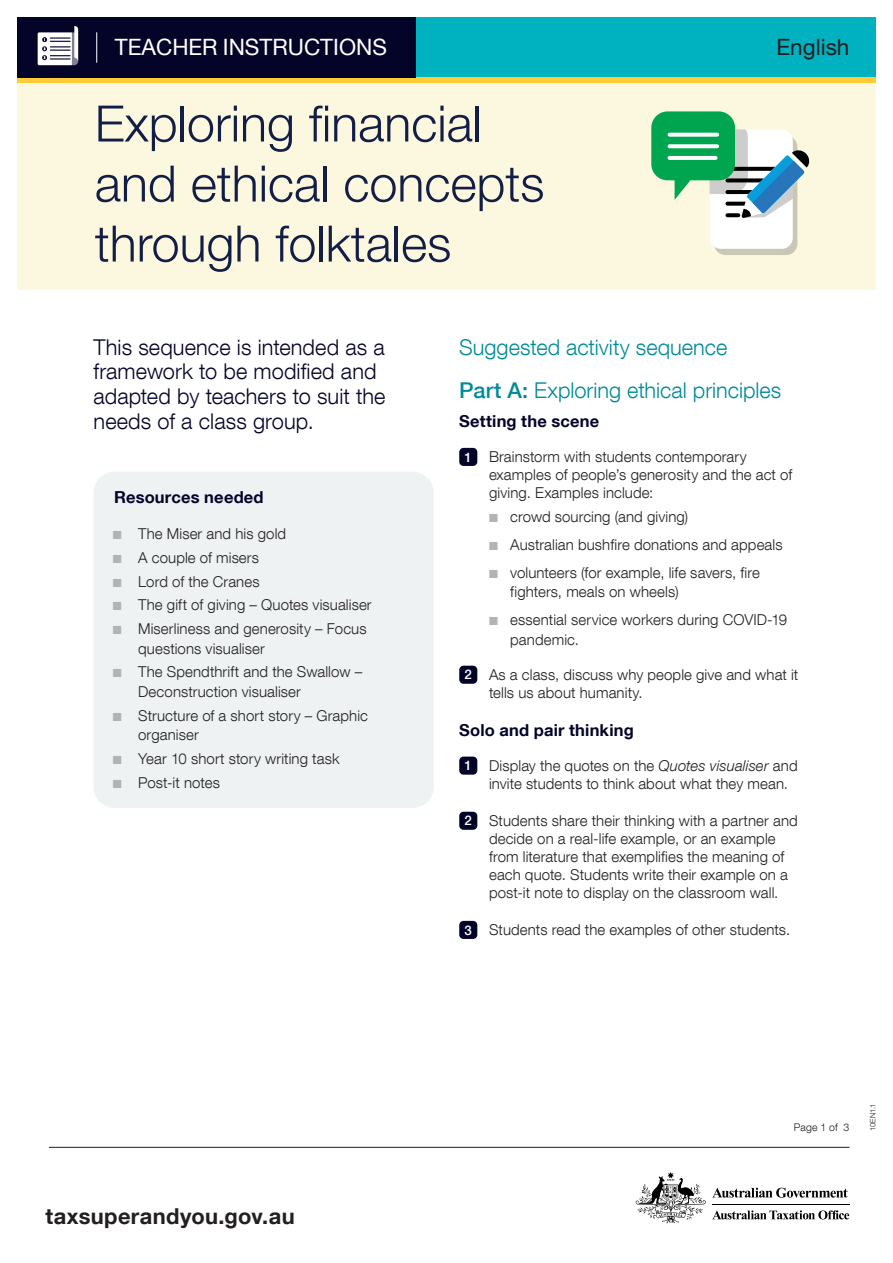
<style>
.page{position:relative;width:893px;height:1263px;background:#fff}
.page>*{position:absolute;margin:0;border:0;box-sizing:border-box;transform-origin:0 0}
.t1{font:300 50.25px/60px "Helvetica Neue LT Com";color:#121e45}
.t2{font:22.5px "Helvetica Neue LT Com";color:#fff}
.t3{font:22.5px "Helvetica Neue LT Com";color:#231f20}
.t4{font:700 21.9px "Helvetica Neue LT Com";letter-spacing:.015em;color:#231f20}
.t5{font:300 21.75px/24.8px "Helvetica Neue LT Com";letter-spacing:.005em;color:#040429}
.t6{font:300 21.75px/43.2px "Helvetica Neue LT Com";color:#008b99}
.t7{font:700 16.5px "Helvetica Neue LT Com";letter-spacing:.01em;color:#040429}
.t8{font:300 15px/18px "Helvetica Neue LT Com";letter-spacing:.005em;color:#231f20}
.t9{font:300 10.5px "Helvetica Neue LT Com";letter-spacing:.01em;color:#231f20}
.t10{font:300 7.5px "Helvetica Neue LT Com";letter-spacing:-.005em;color:#231f20}
.s1{color:#b2b3b7}
.s2{font-weight:500}
.s3{font-weight:500;font-size:13.2px;color:#fff}
.s4{font-style:italic}
</style>
<div class="page">
<hr style="left:712px;top:1204px;width:137px;height:1px;background:#000001">
<svg style="left:712px;top:1210px;width:137px;height:9px"></svg>
<svg style="left:712px;top:1188px;width:136px;height:10px"></svg>
<svg style="left:636px;top:1172px;width:70px;height:51px"></svg>
<hr style="left:49px;top:1147px;width:800px;height:1px;background:#231f20">
<div style="left:459px;top:448px;width:18px;height:18px;background:#040429;border-radius:4px"></div>
<div style="left:459px;top:666px;width:18px;height:18px;background:#040429;border-radius:4px"></div>
<div style="left:459px;top:756px;width:18px;height:19px;background:#040429;border-radius:4px"></div>
<div style="left:459px;top:812px;width:18px;height:18px;background:#040429;border-radius:4px"></div>
<div style="left:459px;top:921px;width:18px;height:18px;background:#040429;border-radius:4px"></div>
<div style="left:94px;top:472px;width:340px;height:336px;background:#eef2f3;border-radius:21px"></div>
<div style="left:17px;top:17px;width:859px;height:272px;background:#fcf8e0"></div>
<div style="left:17px;top:17px;width:859px;height:61px;background:#00b1bf"></div>
<div style="left:714px;top:136px;width:83px;height:119px;background:#cac7b4;border-radius:11px"></div>
<div style="left:710px;top:129px;width:83px;height:120px;background:#fff;border-radius:11px"></div>
<svg style="left:651px;top:111px;width:159px;height:107px"></svg>
<div style="left:17px;top:78px;width:859px;height:5px;background:#ffcb37"></div>
<div style="left:17px;top:17px;width:399px;height:61px;background:#040429"></div>
<hr style="left:96px;top:32px;width:1px;height:31px;background:#fff">
<svg style="left:38px;top:26px;width:40px;height:39px;background:#b2b2bd"></svg>
<h2 class="t2" style="left:115px;top:34px;width:274px">TEACHER INSTRUCTIONS</h2>
<h2 class="t3" style="left:777px;top:34px;width:74px">English</h2>
<h1 class="t1" style="left:95px;top:93px;width:451px">Exploring financial and ethical concepts through folktales</h1>
<h3 class="t5" style="left:94px;top:334px;width:293px">This sequence is intended as a framework to be modified and adapted by teachers to suit the needs of a class group.</h3>
<p class="t7" style="left:114px;top:486px;width:151px">Resources needed</p>
<p class="t8" style="left:113px;top:524px;width:175px"><span class="s1">■</span> The Miser and his gold</p>
<p class="t8" style="left:113px;top:548px;width:148px"><span class="s1">■</span> A couple of misers</p>
<p class="t8" style="left:113px;top:572px;width:148px"><span class="s1">■</span> Lord of the Cranes</p>
<p class="t8" style="left:113px;top:596px;width:261px"><span class="s1">■</span> The gift of giving – Quotes visualiser</p>
<p class="t8" style="left:138px;top:619px;width:230px;line-height:19.5px;text-indent:-26px"><span class="s1">■</span> Miserliness and generosity – Focus questions visualiser</p>
<p class="t8" style="left:138px;top:662px;width:226px;line-height:19.5px;text-indent:-26px"><span class="s1">■</span> The Spendthrift and the Swallow –<br>Deconstruction visualiser</p>
<p class="t8" style="left:138px;top:705px;width:231px;line-height:19.5px;text-indent:-26px"><span class="s1">■</span> Structure of a short story – Graphic organiser</p>
<p class="t8" style="left:113px;top:749px;width:228px"><span class="s1">■</span> Year 10 short story writing task</p>
<p class="t8" style="left:113px;top:773px;width:109px"><span class="s1">■</span> Post-it notes</p>
<h3 class="t6" style="left:459px;top:325px;width:324px">Suggested activity sequence<br><span class="s2">Part A:</span> Exploring ethical principles</h3>
<p class="t7" style="left:459px;top:411px;width:141px">Setting the scene</p>
<p class="t8" style="left:489px;top:447px;width:305px;text-indent:-24px"><span class="s3">1</span> Brainstorm with students contemporary examples of people’s generosity and the act of giving. Examples include:</p>
<p class="t8" style="left:489px;top:507px;width:201px"><span class="s1">■</span> crowd sourcing (and giving)</p>
<p class="t8" style="left:489px;top:535px;width:295px"><span class="s1">■</span> Australian bushfire donations and appeals</p>
<p class="t8" style="left:510px;top:563px;width:251px;line-height:19.5px;text-indent:-21px"><span class="s1">■</span> volunteers (for example, life savers, fire fighters, meals on wheels)</p>
<p class="t8" style="left:510px;top:610px;width:278px;line-height:19.5px;text-indent:-21px"><span class="s1">■</span> essential service workers during COVID-19 pandemic.</p>
<p class="t8" style="left:489px;top:665px;width:311px;text-indent:-24px"><span class="s3">2</span> As a class, discuss why people give and what it tells us about humanity.</p>
<p class="t7" style="left:459px;top:719px;width:176px">Solo and pair thinking</p>
<p class="t8" style="left:489px;top:756px;width:310px;text-indent:-24px"><span class="s3">1</span> Display the quotes on the <span class="s4">Quotes visualiser</span> and invite students to think about what they mean.</p>
<p class="t8" style="left:489px;top:811px;width:310px;text-indent:-24px"><span class="s3">2</span> Students share their thinking with a partner and decide on a real-life example, or an example from literature that exemplifies the meaning of each quote. Students write their example on a post-it note to display on the classroom wall.</p>
<p class="t8" style="left:465px;top:920px;width:327px"><span class="s3">3</span> Students read the examples of other students.</p>
<h3 class="t4" style="left:46px;top:1202px;width:251px">taxsuperandyou.gov.au</h3>
<p class="t9" style="left:794px;top:1121px;width:57px">Page 1 of 3</p>
<p class="t10" style="left:868px;top:1131px;width:29px;rotate:-90deg">10EN1.1</p>
</div>
